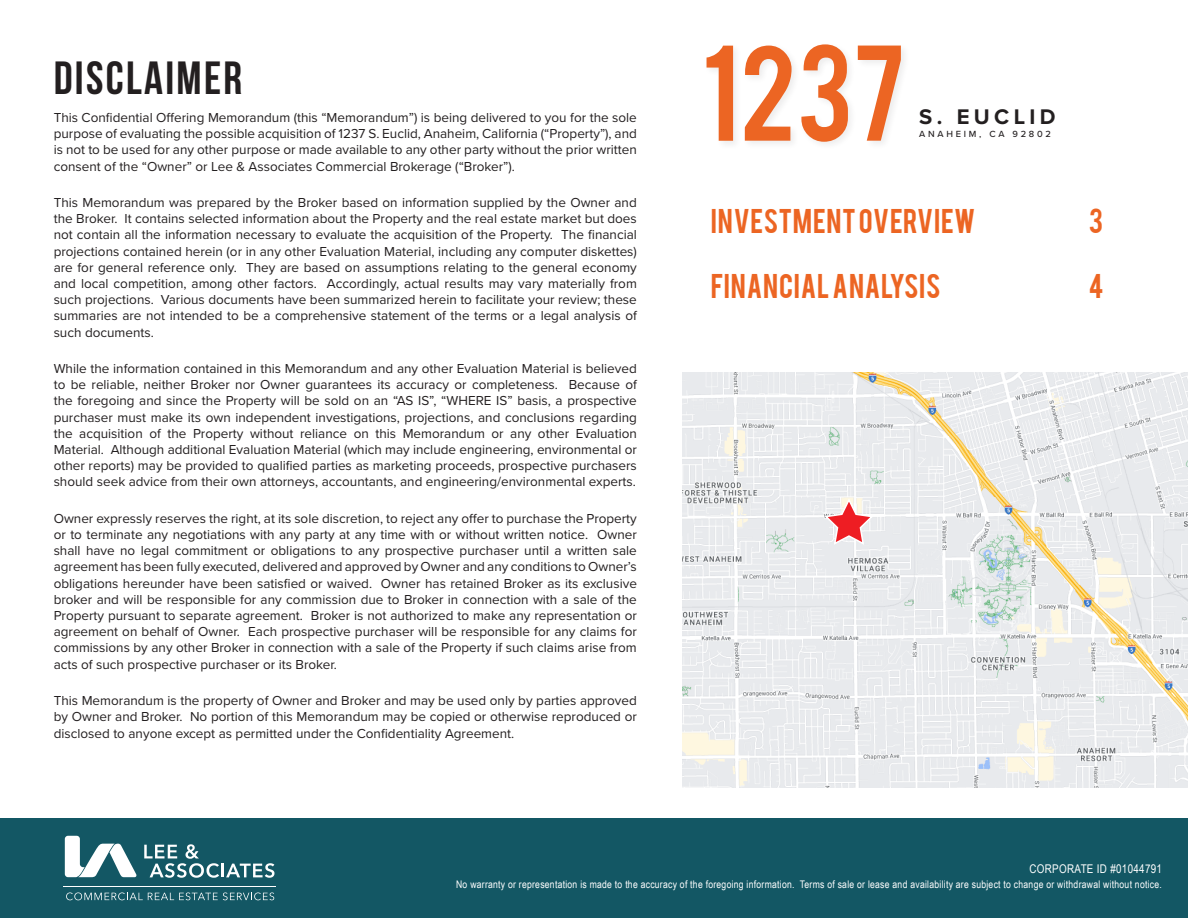
<style>
.page{position:relative;width:1188px;height:918px;background:#fff}
.page>*{position:absolute;margin:0;border:0;box-sizing:border-box;transform-origin:0 0}
.t1{font:106.8px "Bebas";color:#ec6523}
.t2{font:700 46.5px "Bebas Neue";letter-spacing:.05em;color:#231f20}
.t3{font:27px "Bebas";letter-spacing:.03em;color:#ec6523}
.t4{font:700 21.9px "Proxima Nova";letter-spacing:.2em;color:#231f20}
.t5{font:13.5px/16.2px "Proxima Nova";color:#231f20;text-align:justify}
.t6{font:12px "Arial Narrow";letter-spacing:.025em;color:#fff}
.t7{font:10.5px "Arial Narrow";letter-spacing:.025em;color:#fff}
.t8{font:500 9.3px "Proxima Nova";letter-spacing:.3em;color:#231f20}
</style>
<div class="page">
<div style="left:0;top:818px;width:1188px;height:100px;background:#135764"></div>
<div style="left:704px;top:42px;width:207px;height:109px;background:#231f20;opacity:.08"></div>
<svg style="left:144px;top:844px;width:130px;height:34px"></svg>
<svg style="left:65px;top:836px;width:72px;height:41px"></svg>
<svg style="left:66px;top:892px;width:208px;height:8px"></svg>
<hr style="left:64px;top:886px;width:212px;height:1px;background:#fff">
<img style="left:683px;top:373px;width:505px;height:415px">
<svg style="left:824px;top:498px;width:49px;height:47px"></svg>
<p class="t2" style="left:54px;top:52px;width:190px">DISCLAIMER</p>
<p class="t5" style="left:54px;top:109px;width:585px">This Confidential Offering Memorandum (this “Memorandum”) is being delivered to you for the sole purpose of evaluating the possible acquisition of 1237 S. Euclid, Anaheim, California (“Property”), and is not to be used for any other purpose or made available to any other party without the prior written consent of the “Owner” or Lee &amp; Associates Commercial Brokerage (“Broker”).</p>
<p class="t5" style="left:54px;top:194px;width:585px">This Memorandum was prepared by the Broker based on information supplied by the Owner and the Broker. It contains selected information about the Property and the real estate market but does not contain all the information necessary to evaluate the acquisition of the Property. The financial projections contained herein (or in any other Evaluation Material, including any computer diskettes) are for general reference only. They are based on assumptions relating to the general economy and local competition, among other factors. Accordingly, actual results may vary materially from such projections. Various documents have been summarized herein to facilitate your review; these summaries are not intended to be a comprehensive statement of the terms or a legal analysis of such documents.</p>
<p class="t5" style="left:54px;top:360px;width:585px">While the information contained in this Memorandum and any other Evaluation Material is believed to be reliable, neither Broker nor Owner guarantees its accuracy or completeness. Because of the foregoing and since the Property will be sold on an “AS IS”, “WHERE IS” basis, a prospective purchaser must make its own independent investigations, projections, and conclusions regarding the acquisition of the Property without reliance on this Memorandum or any other Evaluation Material. Although additional Evaluation Material (which may include engineering, environmental or other reports) may be provided to qualified parties as marketing proceeds, prospective purchasers should seek advice from their own attorneys, accountants, and engineering/environmental experts.</p>
<p class="t5" style="left:54px;top:510px;width:585px">Owner expressly reserves the right, at its sole discretion, to reject any offer to purchase the Property or to terminate any negotiations with any party at any time with or without written notice. Owner shall have no legal commitment or obligations to any prospective purchaser until a written sale agreement has been fully executed, delivered and approved by Owner and any conditions to Owner’s obligations hereunder have been satisfied or waived. Owner has retained Broker as its exclusive broker and will be responsible for any commission due to Broker in connection with a sale of the Property pursuant to separate agreement. Broker is not authorized to make any representation or agreement on behalf of Owner. Each prospective purchaser will be responsible for any claims for commissions by any other Broker in connection with a sale of the Property if such claims arise from acts of such prospective purchaser or its Broker.</p>
<p class="t5" style="left:54px;top:692px;width:585px">This Memorandum is the property of Owner and Broker and may be used only by parties approved by Owner and Broker. No portion of this Memorandum may be copied or otherwise reproduced or disclosed to anyone except as permitted under the Confidentiality Agreement.</p>
<p class="t1" style="left:702px;top:15px;width:206px">1237</p>
<p class="t4" style="left:919px;top:100px;width:138px">S. EUCLID</p>
<p class="t8" style="left:919px;top:127px;width:133px">ANAHEIM, CA 92802</p>
<p class="t3" style="left:711px;top:202px;width:266px">INVESTMENT OVERVIEW</p>
<p class="t3" style="left:1089px;top:202px;width:16px">3</p>
<p class="t3" style="left:711px;top:266px;width:231px">FINANCIAL ANALYSIS</p>
<p class="t3" style="left:1089px;top:266px;width:16px">4</p>
<p class="t6" style="left:1030px;top:860px;width:134px">CORPORATE ID #01044791</p>
<p class="t7" style="left:456px;top:877px;width:707px">No warranty or representation is made to the accuracy of the foregoing information. Terms of sale or lease and availability are subject to change or withdrawal without notice.</p>
</div>
